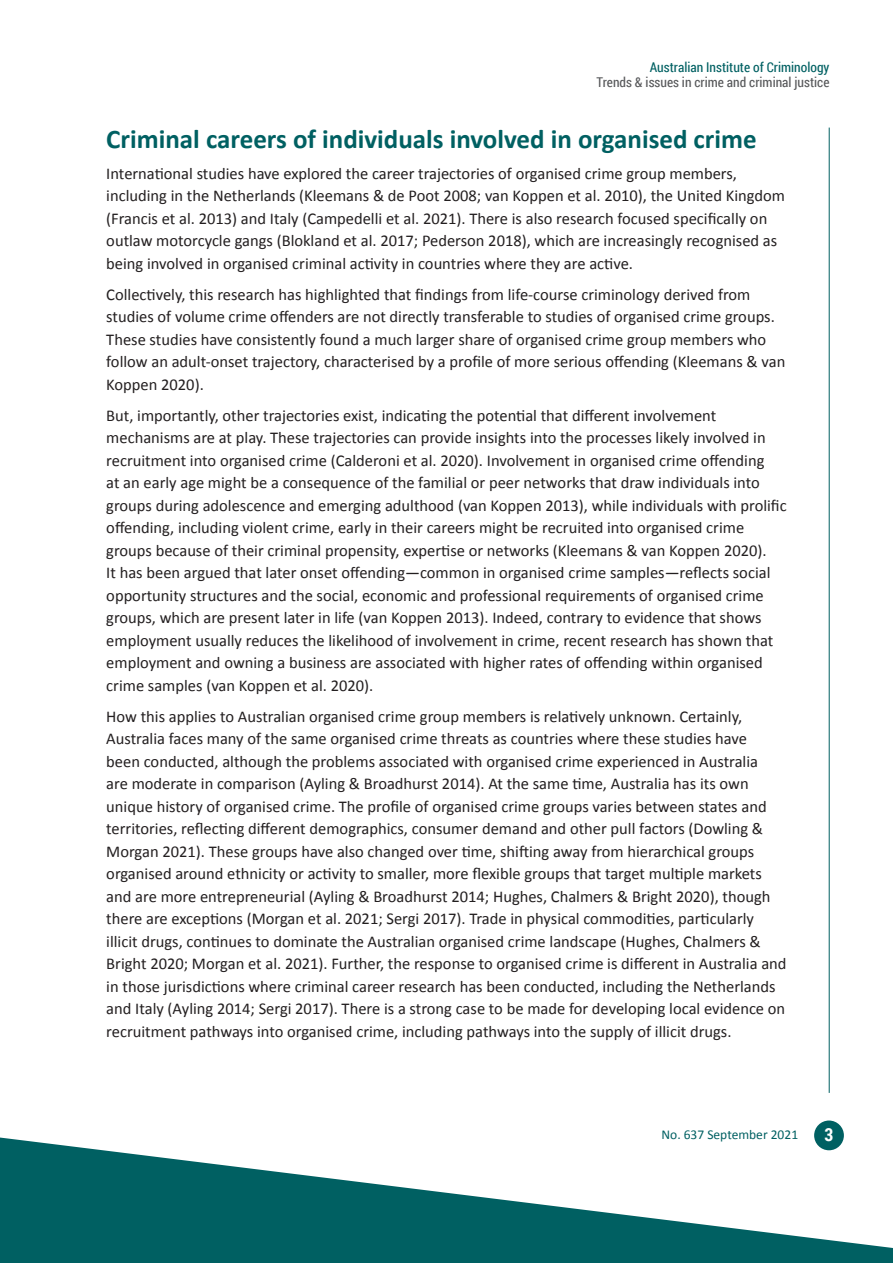
<style>
.page{position:relative;width:893px;height:1263px;background:#fff}
.page>*{position:absolute;margin:0;border:0;box-sizing:border-box;transform-origin:0 0}
.t1{font:700 27px "Calibri";color:#006062}
.t2{font:700 18px "Roboto Condensed";color:#fff}
.body{font:16.5px/22.5px "Calibri";color:#231f20}
.t3{font:13.5px "Roboto Condensed";color:#57585a}
.t4{font:13.5px "Roboto Condensed";color:#006062}
.t5{font:13.5px "Calibri";color:#006062}
</style>
<div class="page">
<hr style="left:829px;top:128px;width:1px;height:965px;background:#006062">
<div style="left:814px;top:1120px;width:30px;height:30px;background:#006062;border-radius:50%"></div>
<svg style="left:0;top:1137px;width:893px;height:126px;fill:#006062"></svg>
<p class="t4" style="left:650px;top:58px;width:181px">Australian Institute of Criminology</p>
<p class="t3" style="left:597px;top:73px;width:234px">Trends &amp; issues in crime and criminal justice</p>
<h1 class="t1" style="left:106px;top:122px;width:652px">Criminal careers of individuals involved in organised crime</h1>
<p class="body" style="left:106px;top:162px;width:680px">International studies have explored the career trajectories of organised crime group members, including in the Netherlands (Kleemans &amp; de Poot 2008; van Koppen et al. 2010), the United Kingdom (Francis et al. 2013) and Italy (Campedelli et al. 2021). There is also research focused specifically on outlaw motorcycle gangs (Blokland et al. 2017; Pederson 2018), which are increasingly recognised as being involved in organised criminal activity in countries where they are active.</p>
<p class="body" style="left:106px;top:283px;width:680px">Collectively, this research has highlighted that findings from life-course criminology derived from studies of volume crime offenders are not directly transferable to studies of organised crime groups.<br>These studies have consistently found a much larger share of organised crime group members who follow an adult-onset trajectory, characterised by a profile of more serious offending (Kleemans &amp; van Koppen 2020).</p>
<p class="body" style="left:106px;top:404px;width:682px">But, importantly, other trajectories exist, indicating the potential that different involvement mechanisms are at play. These trajectories can provide insights into the processes likely involved in recruitment into organised crime (Calderoni et al. 2020). Involvement in organised crime offending<br>at an early age might be a consequence of the familial or peer networks that draw individuals into groups during adolescence and emerging adulthood (van Koppen 2013), while individuals with prolific offending, including violent crime, early in their careers might be recruited into organised crime groups because of their criminal propensity, expertise or networks (Kleemans &amp; van Koppen 2020).<br>It has been argued that later onset offending—common in organised crime samples—reflects social opportunity structures and the social, economic and professional requirements of organised crime groups, which are present later in life (van Koppen 2013). Indeed, contrary to evidence that shows employment usually reduces the likelihood of involvement in crime, recent research has shown that employment and owning a business are associated with higher rates of offending within organised crime samples (van Koppen et al. 2020).</p>
<p class="body" style="left:106px;top:705px;width:682px">How this applies to Australian organised crime group members is relatively unknown. Certainly, Australia faces many of the same organised crime threats as countries where these studies have<br>been conducted, although the problems associated with organised crime experienced in Australia<br>are moderate in comparison (Ayling &amp; Broadhurst 2014). At the same time, Australia has its own unique history of organised crime. The profile of organised crime groups varies between states and territories, reflecting different demographics, consumer demand and other pull factors (Dowling &amp; Morgan 2021). These groups have also changed over time, shifting away from hierarchical groups organised around ethnicity or activity to smaller, more flexible groups that target multiple markets and are more entrepreneurial (Ayling &amp; Broadhurst 2014; Hughes, Chalmers &amp; Bright 2020), though there are exceptions (Morgan et al. 2021; Sergi 2017). Trade in physical commodities, particularly illicit drugs, continues to dominate the Australian organised crime landscape (Hughes, Chalmers &amp; Bright 2020; Morgan et al. 2021). Further, the response to organised crime is different in Australia and in those jurisdictions where criminal career research has been conducted, including the Netherlands and Italy (Ayling 2014; Sergi 2017). There is a strong case to be made for developing local evidence on recruitment pathways into organised crime, including pathways into the supply of illicit drugs.</p>
<p class="t5" style="left:661px;top:1126px;width:138px">No. 637 September 2021</p>
<p class="t2" style="left:824px;top:1122px;width:10px">3</p>
</div>
